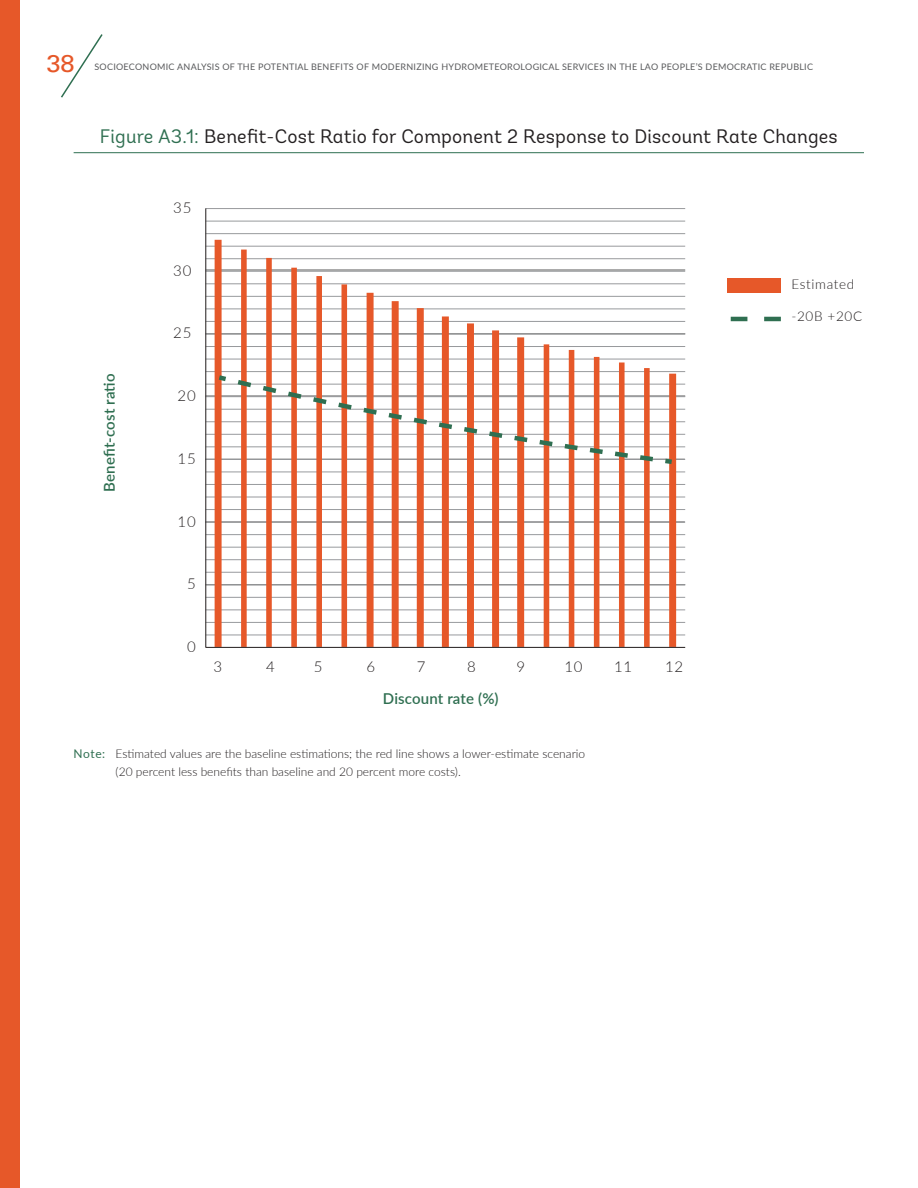
<style>
.page{position:relative;width:918px;height:1188px;background:#fff}
.page>*{position:absolute;margin:0;border:0;box-sizing:border-box;transform-origin:0 0}
.t1{font:24.15px "Univers";color:#e65829;scale:1.05 1}
.t2{font:19.5px "Andes";letter-spacing:.01em;color:#231f20}
.t3{font:600 15px "Lato";letter-spacing:.005em;color:#2f6f51}
.t4{font:300 15px "Lato";letter-spacing:.05em;color:#231f20}
.t5{font:300 13.5px "Lato";letter-spacing:.05em;color:#231f20}
.t6{font:300 12px/18px "Lato";color:#231f20}
.t7{font:9px "Lato";letter-spacing:.03em;color:#58595b}
.s1{color:#2f6f51}
.s2{font-weight:400;color:#2f6f51}
</style>
<div class="page">
<svg style="left:61px;top:34px;width:42px;height:64px"></svg>
<div style="left:0;top:0;width:20px;height:1188px;background:#e65829"></div>
<hr style="left:917px;top:0;width:1px;height:1188px;background:#e65829">
<hr style="left:206px;top:584px;width:479px;height:1px;background:#6b6b6b">
<hr style="left:205px;top:521px;width:480px;height:2px;background:#6b6b6b">
<hr style="left:206px;top:395px;width:479px;height:2px;background:#6b6b6b">
<hr style="left:206px;top:333px;width:479px;height:1px;background:#6b6b6b">
<hr style="left:206px;top:269px;width:479px;height:2px;background:#6b6b6b">
<hr style="left:74px;top:152px;width:790px;height:1px;background:#2f6f51">
<hr style="left:206px;top:221px;width:479px;height:1px;background:#989a9d">
<hr style="left:206px;top:233px;width:479px;height:1px;background:#989a9d">
<hr style="left:206px;top:246px;width:479px;height:1px;background:#989a9d">
<hr style="left:206px;top:258px;width:479px;height:1px;background:#989a9d">
<hr style="left:206px;top:284px;width:479px;height:1px;background:#989a9d">
<hr style="left:206px;top:296px;width:479px;height:1px;background:#989a9d">
<hr style="left:206px;top:309px;width:479px;height:1px;background:#989a9d">
<hr style="left:206px;top:321px;width:479px;height:1px;background:#989a9d">
<hr style="left:206px;top:346px;width:479px;height:1px;background:#989a9d">
<hr style="left:206px;top:359px;width:479px;height:1px;background:#989a9d">
<hr style="left:206px;top:371px;width:479px;height:1px;background:#989a9d">
<hr style="left:206px;top:384px;width:479px;height:1px;background:#989a9d">
<hr style="left:206px;top:409px;width:479px;height:1px;background:#989a9d">
<hr style="left:206px;top:422px;width:479px;height:1px;background:#989a9d">
<hr style="left:206px;top:434px;width:479px;height:1px;background:#989a9d">
<hr style="left:206px;top:447px;width:479px;height:1px;background:#989a9d">
<hr style="left:206px;top:472px;width:479px;height:1px;background:#989a9d">
<hr style="left:206px;top:484px;width:479px;height:1px;background:#989a9d">
<hr style="left:206px;top:497px;width:479px;height:1px;background:#989a9d">
<hr style="left:206px;top:509px;width:479px;height:1px;background:#989a9d">
<hr style="left:206px;top:534px;width:479px;height:1px;background:#989a9d">
<hr style="left:206px;top:547px;width:479px;height:1px;background:#989a9d">
<hr style="left:206px;top:559px;width:479px;height:1px;background:#989a9d">
<hr style="left:206px;top:572px;width:479px;height:1px;background:#989a9d">
<hr style="left:206px;top:597px;width:479px;height:1px;background:#989a9d">
<hr style="left:206px;top:610px;width:479px;height:1px;background:#989a9d">
<hr style="left:206px;top:622px;width:479px;height:1px;background:#989a9d">
<hr style="left:206px;top:635px;width:479px;height:1px;background:#989a9d">
<hr style="left:206px;top:208px;width:479px;height:1px;background:#989a9d">
<hr style="left:206px;top:271px;width:479px;height:1px;background:#989a9d">
<hr style="left:206px;top:334px;width:479px;height:1px;background:#989a9d">
<hr style="left:206px;top:396px;width:479px;height:1px;background:#989a9d">
<hr style="left:206px;top:459px;width:479px;height:1px;background:#989a9d">
<hr style="left:206px;top:522px;width:479px;height:1px;background:#989a9d">
<hr style="left:206px;top:585px;width:479px;height:1px;background:#989a9d">
<svg style="left:215px;top:240px;width:461px;height:407px"></svg>
<hr style="left:205px;top:208px;width:1px;height:439px;background:#393434">
<hr style="left:206px;top:647px;width:479px;height:1px;background:#393434">
<svg style="left:214px;top:372px;width:463px;height:95px"></svg>
<div style="left:728px;top:278px;width:53px;height:14px;background:#e65829"></div>
<svg style="left:731px;top:317px;width:50px;height:4px"></svg>
<h1 class="t1" style="left:46px;top:49px;width:29px">38</h1>
<p class="t7" style="left:94px;top:61px;width:720px">SOCIOECONOMIC ANALYSIS OF THE POTENTIAL BENEFITS OF MODERNIZING HYDROMETEOROLOGICAL SERVICES IN THE LAO PEOPLE’S DEMOCRATIC REPUBLIC</p>
<h2 class="t2" style="left:100px;top:125px;width:739px"><span class="s1">Figure A3.1:</span> Benefit-Cost Ratio for Component 2 Response to Discount Rate Changes</h2>
<p class="t4" style="left:173px;top:197px;width:20px">35</p>
<p class="t4" style="left:173px;top:260px;width:20px">30</p>
<p class="t3" style="left:99px;top:492px;width:120px;rotate:-90deg">Benefit-cost ratio</p>
<p class="t4" style="left:173px;top:323px;width:20px">25</p>
<p class="t4" style="left:178px;top:385px;width:20px">20</p>
<p class="t4" style="left:178px;top:448px;width:20px">15</p>
<p class="t4" style="left:178px;top:511px;width:20px">10</p>
<p class="t4" style="left:187px;top:574px;width:10px">5</p>
<p class="t4" style="left:187px;top:636px;width:10px">0</p>
<p class="t4" style="left:214px;top:656px;width:10px">3</p>
<p class="t4" style="left:266px;top:656px;width:10px">4</p>
<p class="t4" style="left:314px;top:656px;width:10px">5</p>
<p class="t4" style="left:367px;top:656px;width:10px">6</p>
<p class="t4" style="left:417px;top:656px;width:10px">7</p>
<p class="t4" style="left:467px;top:656px;width:10px">8</p>
<p class="t4" style="left:517px;top:656px;width:10px">9</p>
<p class="t4" style="left:564px;top:656px;width:20px">10</p>
<p class="t4" style="left:614px;top:656px;width:20px">11</p>
<p class="t4" style="left:665px;top:656px;width:20px">12</p>
<p class="t3" style="left:383px;top:688px;width:117px">Discount rate (%)</p>
<p class="t6" style="left:116px;top:744px;width:471px;text-indent:-42px"><span class="s2">Note:</span> Estimated values are the baseline estimations; the red line shows a lower-estimate scenario (20 percent less benefits than baseline and 20 percent more costs).</p>
<p class="t5" style="left:791px;top:275px;width:64px">Estimated</p>
<p class="t5" style="left:791px;top:307px;width:72px">-20B +20C</p>
</div>
